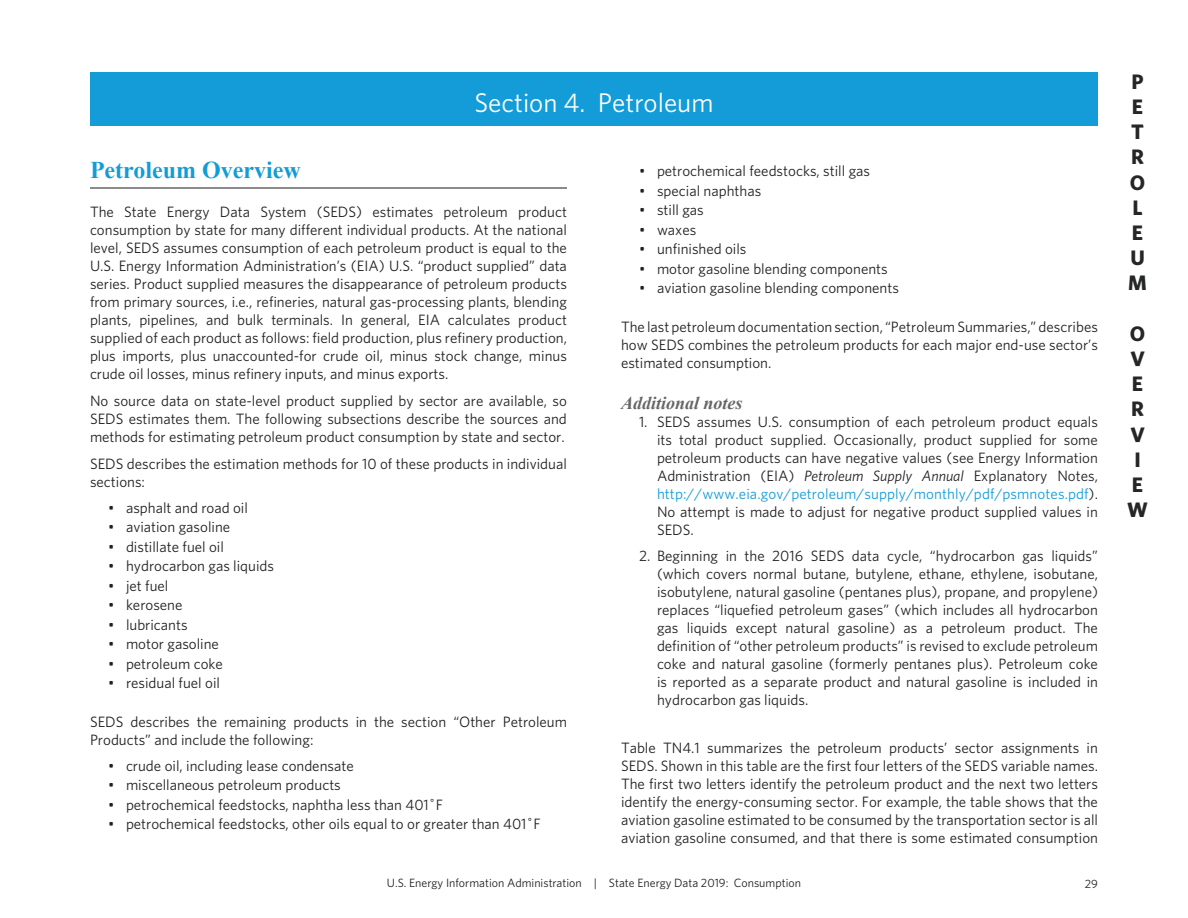
<style>
.page{position:relative;width:1188px;height:918px;background:#fff}
.page>*{position:absolute;margin:0;border:0;box-sizing:border-box;transform-origin:0 0}
.t1{font:27px "Whitney";color:#fff}
.H1_-_header{font:700 24px "Times New Roman";color:#139cd8}
.t2{font:700 21px/25.2px "Whitney";color:#252726}
.H3_-_header{font:italic 700 18px "Times New Roman";color:#666}
.t3{font:15px/18px "Whitney";color:#231f20;text-align:justify}
.t4{font:12px "Whitney";color:#231f20}
.t5{font:12px "Whitney";color:#231f20}
.s1{font-style:italic}
.s2{color:#139cd8}
</style>
<div class="page">
<hr style="left:90px;top:187px;width:477px;height:2px;background:#666">
<div style="left:90px;top:72px;width:1008px;height:54px;background:#139cd8"></div>
<p class="t1" style="left:474px;top:86px;width:241px">Section 4. Petroleum</p>
<p class="H1_-_header" style="left:90px;top:153px;width:212px">Petroleum Overview</p>
<p class="t3" style="left:90px;top:203px;width:479px">The State Energy Data System (SEDS) estimates petroleum product consumption by state for many different individual products. At the national level, SEDS assumes consumption of each petroleum product is equal to the U.S. Energy Information Administration’s (EIA) U.S. “product supplied” data series. Product supplied measures the disappearance of petroleum products from primary sources, i.e., refineries, natural gas-processing plants, blending plants, pipelines, and bulk terminals. In general, EIA calculates product supplied of each product as follows: field production, plus refinery production, plus imports, plus unaccounted-for crude oil, minus stock change, minus crude oil losses, minus refinery inputs, and minus exports.</p>
<p class="t3" style="left:90px;top:392px;width:478px">No source data on state-level product supplied by sector are available, so SEDS estimates them. The following subsections describe the sources and methods for estimating petroleum product consumption by state and sector.</p>
<p class="t3" style="left:90px;top:455px;width:478px">SEDS describes the estimation methods for 10 of these products in individual sections:</p>
<p class="t3" style="left:108px;top:498px;width:141px">• asphalt and road oil</p>
<p class="t3" style="left:108px;top:518px;width:124px">• aviation gasoline</p>
<p class="t3" style="left:108px;top:537px;width:117px">• distillate fuel oil</p>
<p class="t3" style="left:108px;top:557px;width:168px">• hydrocarbon gas liquids</p>
<p class="t3" style="left:108px;top:576px;width:62px">• jet fuel</p>
<p class="t3" style="left:108px;top:596px;width:76px">• kerosene</p>
<p class="t3" style="left:108px;top:615px;width:81px">• lubricants</p>
<p class="t3" style="left:108px;top:635px;width:112px">• motor gasoline</p>
<p class="t3" style="left:108px;top:654px;width:116px">• petroleum coke</p>
<p class="t3" style="left:108px;top:674px;width:114px">• residual fuel oil</p>
<p class="t3" style="left:90px;top:713px;width:479px">SEDS describes the remaining products in the section “Other Petroleum<br>Products” and include the following:</p>
<p class="t3" style="left:108px;top:756px;width:247px">• crude oil, including lease condensate</p>
<p class="t3" style="left:108px;top:776px;width:234px">• miscellaneous petroleum products</p>
<p class="t3" style="left:108px;top:795px;width:336px">• petrochemical feedstocks, naphtha less than 401˚F</p>
<p class="t3" style="left:108px;top:815px;width:434px">• petrochemical feedstocks, other oils equal to or greater than 401˚F</p>
<p class="t3" style="left:639px;top:162px;width:233px">• petrochemical feedstocks, still gas</p>
<p class="t3" style="left:639px;top:181px;width:124px">• special naphthas</p>
<p class="t3" style="left:639px;top:201px;width:66px">• still gas</p>
<p class="t3" style="left:639px;top:220px;width:59px">• waxes</p>
<p class="t3" style="left:639px;top:240px;width:109px">• unfinished oils</p>
<p class="t3" style="left:639px;top:259px;width:250px">• motor gasoline blending components</p>
<p class="t3" style="left:639px;top:279px;width:261px">• aviation gasoline blending components</p>
<p class="t3" style="left:621px;top:318px;width:479px">The last petroleum documentation section, “Petroleum Summaries,” describes how SEDS combines the petroleum products for each major end-use sector’s estimated consumption.</p>
<p class="H3_-_header" style="left:621px;top:391px;width:123px">Additional notes</p>
<p class="t3" style="left:657px;top:413px;width:443px;text-indent:-18px">1. SEDS assumes U.S. consumption of each petroleum product equals its total product supplied. Occasionally, product supplied for some petroleum products can have negative values (see Energy Information Administration (EIA) <span class="s1">Petroleum Supply Annual</span> Explanatory Notes, <span class="s2">http://www.eia.gov/petroleum/supply/monthly/pdf/psmnotes.pdf</span>).<br>No attempt is made to adjust for negative product supplied values in SEDS.</p>
<p class="t3" style="left:657px;top:546px;width:443px;text-indent:-18px">2. Beginning in the 2016 SEDS data cycle, “hydrocarbon gas liquids” (which covers normal butane, butylene, ethane, ethylene, isobutane, isobutylene, natural gasoline (pentanes plus), propane, and propylene) replaces “liquefied petroleum gases” (which includes all hydrocarbon gas liquids except natural gasoline) as a petroleum product. The definition of “other petroleum products” is revised to exclude petroleum coke and natural gasoline (formerly pentanes plus). Petroleum coke is reported as a separate product and natural gasoline is included in hydrocarbon gas liquids.</p>
<p class="t3" style="left:621px;top:738px;width:479px">Table TN4.1 summarizes the petroleum products’ sector assignments in SEDS. Shown in this table are the first four letters of the SEDS variable names.<br>The first two letters identify the petroleum product and the next two letters identify the energy-consuming sector. For example, the table shows that the aviation gasoline estimated to be consumed by the transportation sector is all aviation gasoline consumed, and that there is some estimated consumption</p>
<p class="t4" style="left:387px;top:875px;width:416px">U.S. Energy Information Administration | State Energy Data 2019: Consumption</p>
<p class="t5" style="left:1085px;top:877px;width:15px">29</p>
<p class="t2" style="left:1128px;top:68px;width:20px">P<br>E<br>T<br>R<br>O<br>L<br>E<br>U<br>M</p>
<p class="t2" style="left:1127px;top:320px;width:22px;text-align:center">O<br>V<br>E<br>R<br>V<br>I<br>E<br>W</p>
</div>
